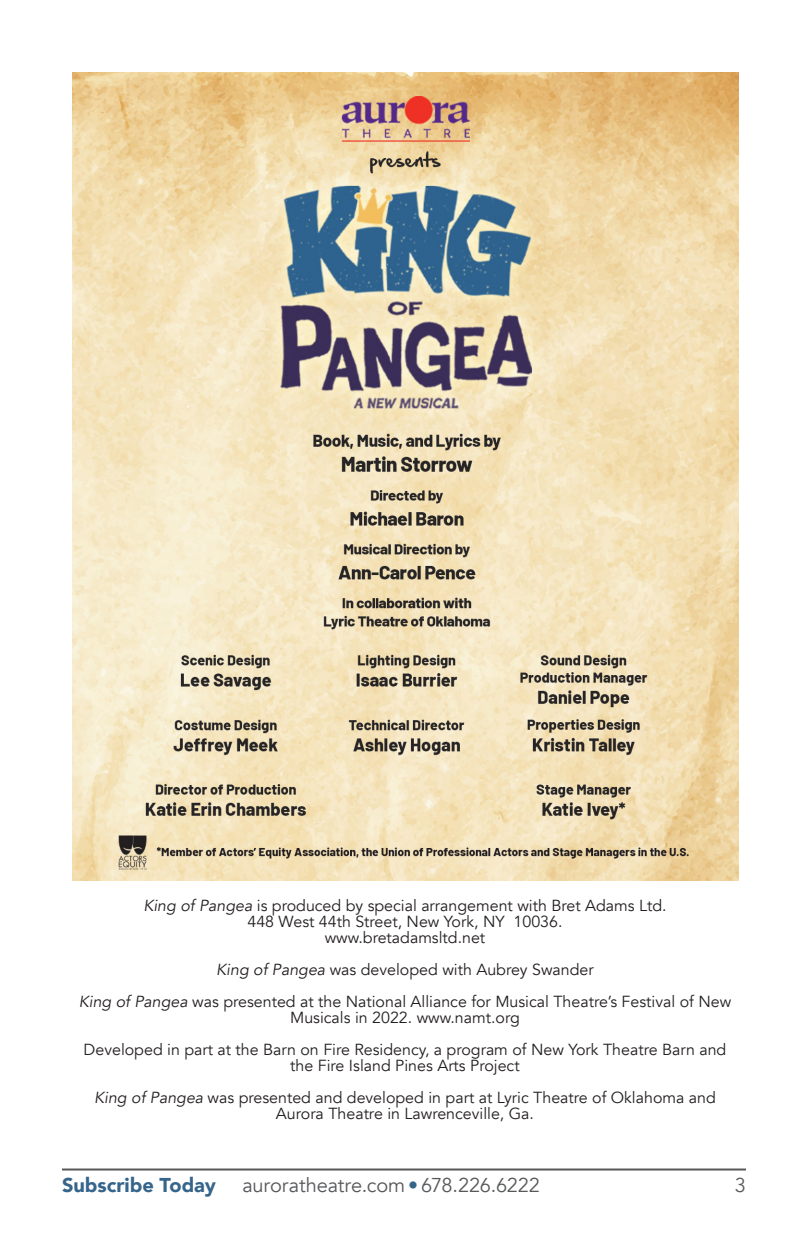
<style>
.page{position:relative;width:810px;height:1242px;background:#fff}
.page>*{position:absolute;margin:0;border:0;box-sizing:border-box;transform-origin:0 0}
.t1{font:20px "Avenir";letter-spacing:-.005em;color:#57585a}
.t2{font:900 20px "Avenir";color:#36658b}
.t3{font:16px/16px "Avenir";color:#231f20;text-align:center}
.s1{font-style:italic}
.s2{font-weight:900;color:#36658b}
</style>
<div class="page">
<img style="left:72px;top:72px;width:667px;height:809px">
<hr style="left:62px;top:1169px;width:684px;height:2px;background:#57585a">
<p class="t3" style="left:143px;top:898px;width:525px"><span class="s1">King of Pangea</span> is produced by special arrangement with Bret Adams Ltd.<br>448 West 44th Street, New York, NY 10036.<br>www.bretadamsltd.net</p>
<p class="t3" style="left:216px;top:962px;width:379px"><span class="s1">King of Pangea</span> was developed with Aubrey Swander</p>
<p class="t3" style="left:79px;top:994px;width:654px"><span class="s1">King of Pangea</span> was presented at the National Alliance for Musical Theatre’s Festival of New<br>Musicals in 2022. www.namt.org</p>
<p class="t3" style="left:84px;top:1042px;width:644px">Developed in part at the Barn on Fire Residency, a program of New York Theatre Barn and the Fire Island Pines Arts Project</p>
<p class="t3" style="left:94px;top:1090px;width:623px"><span class="s1">King of Pangea</span> was presented and developed in part at Lyric Theatre of Oklahoma and<br>Aurora Theatre in Lawrenceville, Ga.</p>
<p class="t2" style="left:62px;top:1168px;width:155px">Subscribe Today</p>
<p class="t1" style="left:242px;top:1173px;width:299px">auroratheatre.com <span class="s2">•</span> 678.226.6222</p>
<p class="t1" style="left:735px;top:1173px;width:13px">3</p>
</div>
